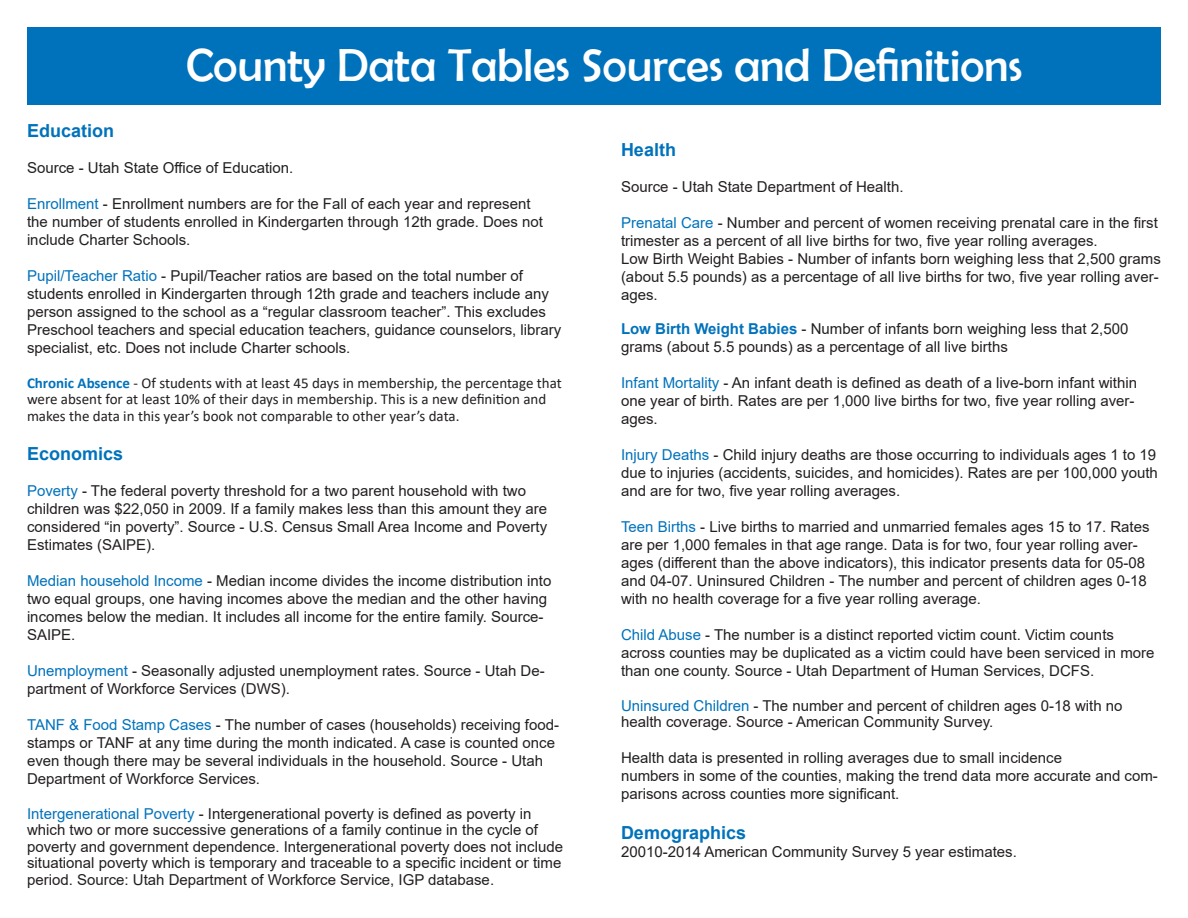
<style>
.page{position:relative;width:1188px;height:918px;background:#fff}
.page>*{position:absolute;margin:0;border:0;box-sizing:border-box;transform-origin:0 0}
.t1{font:46.5px "Berlin Sans FB";color:#fff}
.t2{font:700 18px "Arial";color:#0072bb}
.t3{font:15px/18px "Arial";color:#231f20}
.t4{font:15px/16.5px "Calibri";color:#231f20}
.s1{color:#0072bb}
.s2{font-weight:700;color:#0072bb}
</style>
<div class="page">
<div style="left:27px;top:27px;width:1134px;height:78px;background:#0072bb"></div>
<p class="t1" style="left:186px;top:39px;width:838px">County Data Tables Sources and Definitions</p>
<p class="t2" style="left:27px;top:118px;width:89px">Education</p>
<p class="t3" style="left:27px;top:159px;width:268px">Source - Utah State Office of Education.</p>
<p class="t3" style="left:27px;top:195px;width:518px"><span class="s1">Enrollment</span> - Enrollment numbers are for the Fall of each year and represent the number of students enrolled in Kindergarten through 12th grade. Does not include Charter Schools.</p>
<p class="t3" style="left:27px;top:267px;width:536px"><span class="s1">Pupil/Teacher Ratio</span> - Pupil/Teacher ratios are based on the total number of students enrolled in Kindergarten through 12th grade and teachers include any person assigned to the school as a “regular classroom teacher”. This excludes Preschool teachers and special education teachers, guidance counselors, library specialist, etc. Does not include Charter schools.</p>
<p class="t4" style="left:27px;top:374px;width:536px"><span class="s2">Chronic Absence</span> - Of students with at least 45 days in membership, the percentage that were absent for at least 10% of their days in membership. This is a new definition and makes the data in this year’s book not comparable to other year’s data.</p>
<p class="t2" style="left:27px;top:441px;width:98px">Economics</p>
<p class="t3" style="left:27px;top:482px;width:522px"><span class="s1">Poverty</span> - The federal poverty threshold for a two parent household with two children was $22,050 in 2009. If a family makes less than this amount they are considered “in poverty”. Source - U.S. Census Small Area Income and Poverty Estimates (SAIPE).</p>
<p class="t3" style="left:27px;top:572px;width:526px"><span class="s1">Median household Income</span> - Median income divides the income distribution into two equal groups, one having incomes above the median and the other having incomes below the median. It includes all income for the entire family. Source-SAIPE.</p>
<p class="t3" style="left:27px;top:662px;width:519px"><span class="s1">Unemployment</span> - Seasonally adjusted unemployment rates. Source - Utah De&shy;partment of Workforce Services (DWS).</p>
<p class="t3" style="left:27px;top:716px;width:534px"><span class="s1">TANF &amp; Food Stamp Cases</span> - The number of cases (households) receiving food&shy;stamps or TANF at any time during the month indicated. A case is counted once even though there may be several individuals in the household. Source - Utah Department of Workforce Services.</p>
<p class="t3" style="left:27px;top:805px;width:538px;line-height:16.5px"><span class="s1">Intergenerational Poverty</span> - Intergenerational poverty is defined as poverty in which two or more successive generations of a family continue in the cycle of poverty and government dependence. Intergenerational poverty does not include situational poverty which is temporary and traceable to a specific incident or time period. Source: Utah Department of Workforce Service, IGP database.</p>
<p class="t2" style="left:621px;top:137px;width:57px">Health</p>
<p class="t3" style="left:621px;top:178px;width:284px">Source - Utah State Department of Health.</p>
<p class="t3" style="left:621px;top:214px;width:538px"><span class="s1">Prenatal Care</span> - Number and percent of women receiving prenatal care in the first trimester as a percent of all live births for two, five year rolling averages.</p>
<p class="t3" style="left:621px;top:250px;width:541px">Low Birth Weight Babies - Number of infants born weighing less that 2,500 grams (about 5.5 pounds) as a percentage of all live births for two, five year rolling aver&shy;ages.</p>
<p class="t3" style="left:621px;top:320px;width:509px"><span class="s2">Low Birth Weight Babies</span> - Number of infants born weighing less that 2,500 grams (about 5.5 pounds) as a percentage of all live births</p>
<p class="t3" style="left:621px;top:374px;width:518px"><span class="s1">Infant Mortality</span> - An infant death is defined as death of a live-born infant within one year of birth. Rates are per 1,000 live births for two, five year rolling aver&shy;ages.</p>
<p class="t3" style="left:621px;top:446px;width:538px;text-align:justify"><span class="s1">Injury Deaths</span> - Child injury deaths are those occurring to individuals ages 1 to 19 due to injuries (accidents, suicides, and homicides). Rates are per 100,000 youth and are for two, five year rolling averages.</p>
<p class="t3" style="left:621px;top:518px;width:530px"><span class="s1">Teen Births</span> - Live births to married and unmarried females ages 15 to 17. Rates are per 1,000 females in that age range. Data is for two, four year rolling aver&shy;ages (different than the above indicators), this indicator presents data for 05-08 and 04-07. Uninsured Children - The number and percent of children ages 0-18 with no health coverage for a five year rolling average.</p>
<p class="t3" style="left:621px;top:626px;width:535px"><span class="s1">Child Abuse</span> - The number is a distinct reported victim count. Victim counts across counties may be duplicated as a victim could have been serviced in more than one county. Source - Utah Department of Human Services, DCFS.</p>
<p class="t3" style="left:621px;top:697px;width:503px;line-height:16.5px"><span class="s1">Uninsured Children</span> - The number and percent of children ages 0-18 with no health coverage. Source - American Community Survey.</p>
<p class="t3" style="left:621px;top:749px;width:443px">Health data is presented in rolling averages due to small incidence</p>
<p class="t3" style="left:621px;top:767px;width:538px">numbers in some of the counties, making the trend data more accurate and com&shy;parisons across counties more significant.</p>
<p class="t2" style="left:621px;top:820px;width:127px">Demographics</p>
<p class="t3" style="left:621px;top:843px;width:397px">20010-2014 American Community Survey 5 year estimates.</p>
</div>
